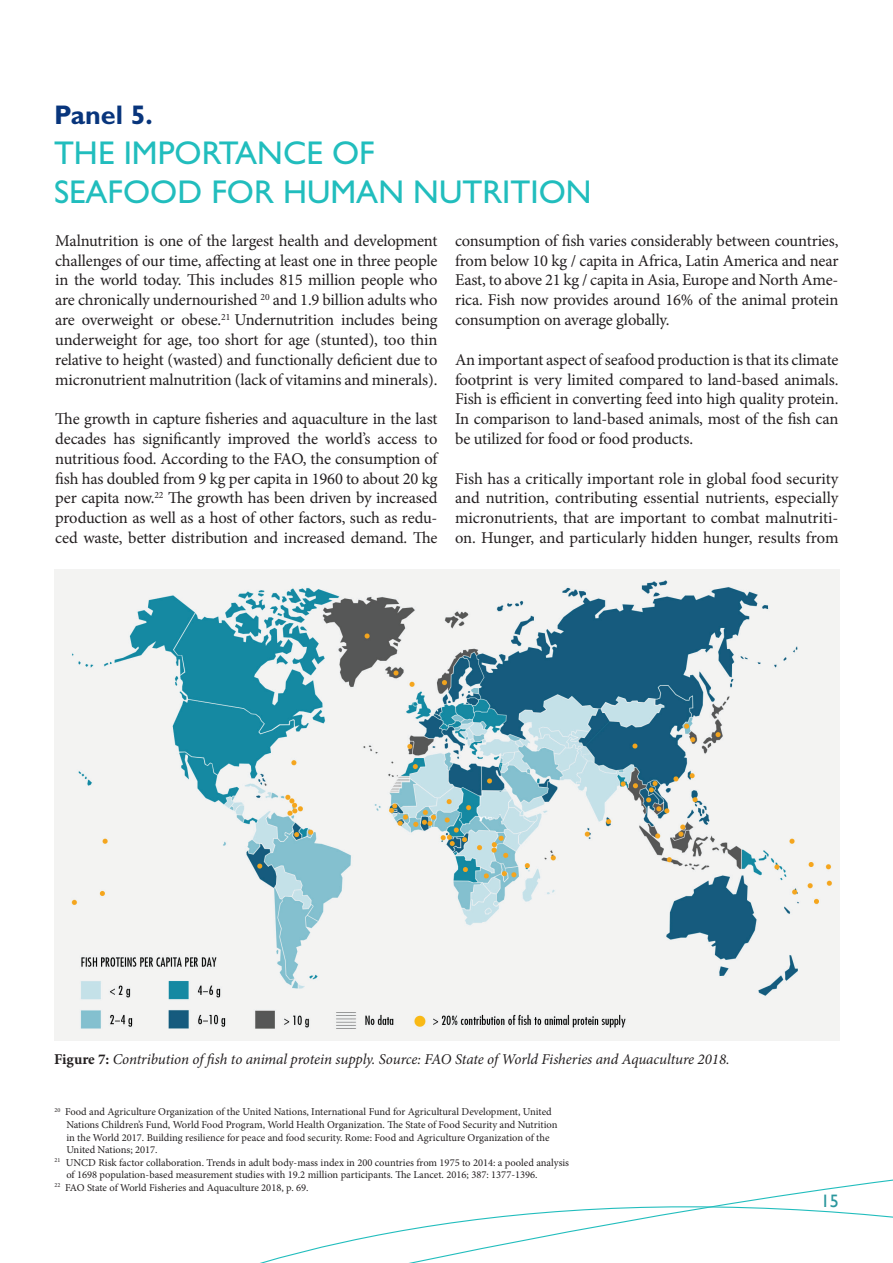
<style>
.page{position:relative;width:893px;height:1263px;background:#fff}
.page>*{position:absolute;margin:0;border:0;box-sizing:border-box;transform-origin:0 0}
.t1{font:33px/39.6px "Gill Sans";color:#21bdbd}
.t2{font:700 27px "Gill Sans";color:#08357c}
.t3{font:18px "Gill Sans";color:#2a979d}
.t4{font:16.5px/19.8px "Minion Pro";letter-spacing:-.01em;color:#231f20;text-align:justify}
.t5{font:italic 15px "Minion Pro";letter-spacing:-.01em;color:#231f20}
.t6{font:10.5px "Minion Pro";color:#231f20}
.s1{font-weight:700;font-style:normal}
</style>
<div class="page">
<svg style="left:260px;top:1179px;width:633px;height:84px"></svg>
<img style="left:54px;top:570px;width:785px;height:470px">
<h2 class="t2" style="left:54px;top:99px;width:100px">Panel 5.</h2>
<h1 class="t1" style="left:54px;top:133px;width:539px">THE IMPORTANCE OF<br>SEAFOOD FOR HUMAN NUTRITION</h1>
<p class="t4" style="left:55px;top:231px;width:384px">Malnutrition is one of the largest health and development challenges of our time, affecting at least one in three people in the world today. This includes 815 million people who are chronically undernourished <sup>20</sup> and 1.9 billion adults who are overweight or obese.<sup>21</sup> Undernutrition includes being underweight for age, too short for age (stunted), too thin relative to height (wasted) and functionally deficient due to micronutrient malnutrition (lack of vitamins and minerals).</p>
<p class="t4" style="left:55px;top:409px;width:384px">The growth in capture fisheries and aquaculture in the last decades has significantly improved the world’s access to nutritious food. According to the FAO, the consumption of fish has doubled from 9 kg per capita in 1960 to about 20 kg per capita now.<sup>22</sup> The growth has been driven by increased production as well as a host of other factors, such as redu&shy;ced waste, better distribution and increased demand. The</p>
<p class="t4" style="left:455px;top:231px;width:385px">consumption of fish varies considerably between countries, from below 10 kg / capita in Africa, Latin America and near East, to above 21 kg / capita in Asia, Europe and North Ame&shy;rica. Fish now provides around 16% of the animal protein consumption on average globally.</p>
<p class="t4" style="left:455px;top:350px;width:385px">An important aspect of seafood production is that its climate footprint is very limited compared to land-based animals.<br>Fish is efficient in converting feed into high quality protein.<br>In comparison to land-based animals, most of the fish can be utilized for food or food products.</p>
<p class="t4" style="left:455px;top:468px;width:385px">Fish has a critically important role in global food security and nutrition, contributing essential nutrients, especially micronutrients, that are important to combat malnutriti&shy;on. Hunger, and particularly hidden hunger, results from</p>
<p class="t5" style="left:54px;top:1049px;width:677px"><span class="s1">Figure 7:</span> Contribution of fish to animal protein supply. Source: FAO State of World Fisheries and Aquaculture 2018.</p>
<p class="t6" style="left:54px;top:1105px;width:499px"><sup>20</sup> Food and Agriculture Organization of the United Nations, International Fund for Agricultural Development, United</p>
<p class="t6" style="left:66px;top:1117px;width:493px">Nations Children’s Fund, World Food Program, World Health Organization. The State of Food Security and Nutrition</p>
<p class="t6" style="left:66px;top:1130px;width:485px">in the World 2017. Building resilience for peace and food security. Rome: Food and Agriculture Organization of the</p>
<p class="t6" style="left:66px;top:1143px;width:93px">United Nations; 2017.</p>
<p class="t6" style="left:54px;top:1155px;width:516px"><sup>21</sup> UNCD Risk factor collaboration. Trends in adult body-mass index in 200 countries from 1975 to 2014: a pooled analysis</p>
<p class="t6" style="left:66px;top:1168px;width:473px">of 1698 population-based measurement studies with 19.2 million participants. The Lancet. 2016; 387: 1377-1396.</p>
<p class="t6" style="left:54px;top:1180px;width:256px"><sup>22</sup> FAO State of World Fisheries and Aquaculture 2018, p. 69.</p>
<p class="t3" style="left:821px;top:1190px;width:19px">15</p>
</div>
